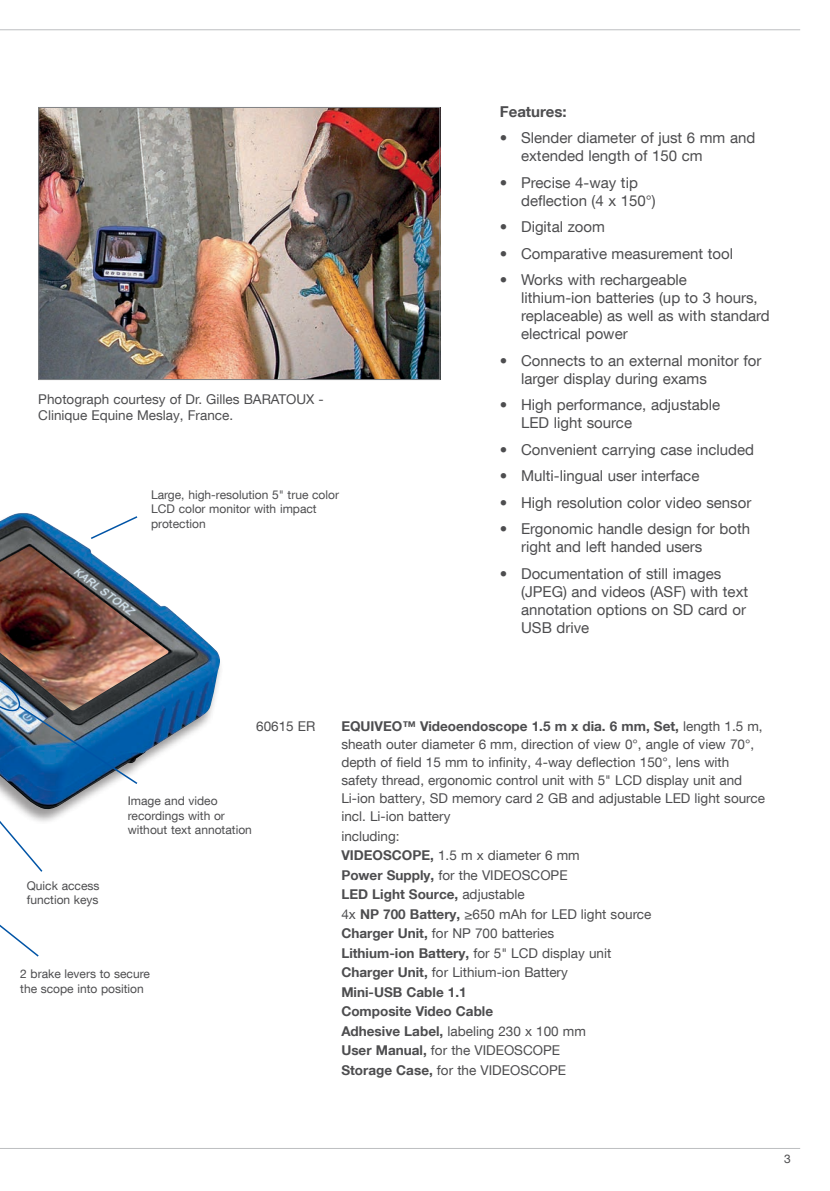
<style>
.page{position:relative;width:830px;height:1191px;background:#fff}
.page>*{position:absolute;margin:0;border:0;box-sizing:border-box;transform-origin:0 0}
.t1{font:15px/18px "KS Helvetica Neue";color:#4d4d4f}
.t2{font:700 15px "KS Helvetica Neue";color:#4d4d4f}
.t3{font:13.5px/19.5px "KS Helvetica Neue";color:#4d4d4f}
.t4{font:12px/14.4px "KS Helvetica Neue";color:#4d4d4f}
.s1{font-weight:700}
</style>
<div class="page">
<hr style="left:0;top:1148px;width:799px;height:1px;background:#bcbec0">
<hr style="left:0;top:29px;width:799px;height:1px;background:#bcbec0">
<img style="left:0;top:513px;width:220px;height:254px">
<svg style="left:89px;top:515px;width:50px;height:25px"></svg>
<svg style="left:0;top:711px;width:139px;height:246px"></svg>
<img style="left:40px;top:109px;width:398px;height:269px">
<div style="left:38px;top:107px;width:402px;height:273px;border:1px solid #808285"></div>
<img style="left:0;top:546px;width:170px;height:165px">
<p class="t3" style="left:38px;top:391px;width:287px;line-height:16.2px">Photograph courtesy of Dr. Gilles BARATOUX -<br>Clinique Equine Meslay, France.</p>
<p class="t4" style="left:151px;top:487px;width:189px">Large, high-resolution 5" true color<br>LCD color monitor with impact protection</p>
<p class="t2" style="left:499px;top:102px;width:68px">Features:</p>
<p class="t1" style="left:521px;top:129px;width:235px;text-indent:-21px">• Slender diameter of just 6 mm and extended length of 150 cm</p>
<p class="t1" style="left:521px;top:173px;width:136px;text-indent:-21px">• Precise 4-way tip deflection (4 x 150°)</p>
<p class="t1" style="left:499px;top:218px;width:106px">• Digital zoom</p>
<p class="t1" style="left:499px;top:244px;width:234px">• Comparative measurement tool</p>
<p class="t1" style="left:521px;top:271px;width:250px;text-indent:-21px">• Works with rechargeable<br>lithium-ion batteries (up to 3 hours, replaceable) as well as with standard electrical power</p>
<p class="t1" style="left:521px;top:351px;width:242px;text-indent:-21px">• Connects to an external monitor for larger display during exams</p>
<p class="t1" style="left:521px;top:396px;width:200px;text-indent:-21px">• High performance, adjustable<br>LED light source</p>
<p class="t1" style="left:499px;top:440px;width:255px">• Convenient carrying case included</p>
<p class="t1" style="left:499px;top:467px;width:201px">• Multi-lingual user interface</p>
<p class="t1" style="left:499px;top:493px;width:253px">• High resolution color video sensor</p>
<p class="t1" style="left:521px;top:520px;width:230px;text-indent:-21px">• Ergonomic handle design for both right and left handed users</p>
<p class="t1" style="left:521px;top:564px;width:228px;text-indent:-21px">• Documentation of still images (JPEG) and videos (ASF) with text annotation options on SD card or<br>USB drive</p>
<p class="t3" style="left:256px;top:716px;width:61px">60615 ER</p>
<p class="t3" style="left:341px;top:717px;width:425px;line-height:18px"><span class="s1">EQUIVEO™ Videoendoscope 1.5 m x dia. 6 mm, Set,</span> length 1.5 m, sheath outer diameter 6 mm, direction of view 0°, angle of view 70°, depth of field 15 mm to infinity, 4-way deflection 150°, lens with safety thread, ergonomic control unit with 5" LCD display unit and Li-ion battery, SD memory card 2 GB and adjustable LED light source incl. Li-ion battery</p>
<p class="t3" style="left:341px;top:826px;width:311px">including:<br><span class="s1">VIDEOSCOPE,</span> 1.5 m x diameter 6 mm<br><span class="s1">Power Supply,</span> for the VIDEOSCOPE<br><span class="s1">LED Light Source,</span> adjustable<br>4x <span class="s1">NP 700 Battery,</span> ≥650 mAh for LED light source<br><span class="s1">Charger Unit,</span> for NP 700 batteries<br><span class="s1">Lithium-ion Battery,</span> for 5" LCD display unit<br><span class="s1">Charger Unit,</span> for Lithium-ion Battery<br><span class="s1">Mini-USB Cable 1.1<br>Composite Video Cable<br>Adhesive Label,</span> labeling 230 x 100 mm<br><span class="s1">User Manual,</span> for the VIDEOSCOPE<br><span class="s1">Storage Case,</span> for the VIDEOSCOPE</p>
<p class="t4" style="left:128px;top:793px;width:126px">Image and video recordings with or without text annotation</p>
<p class="t4" style="left:27px;top:877px;width:74px">Quick access function keys</p>
<p class="t4" style="left:20px;top:966px;width:131px">2 brake levers to secure the scope into position</p>
<p class="t4" style="left:783px;top:1151px;width:8px">3</p>
</div>
